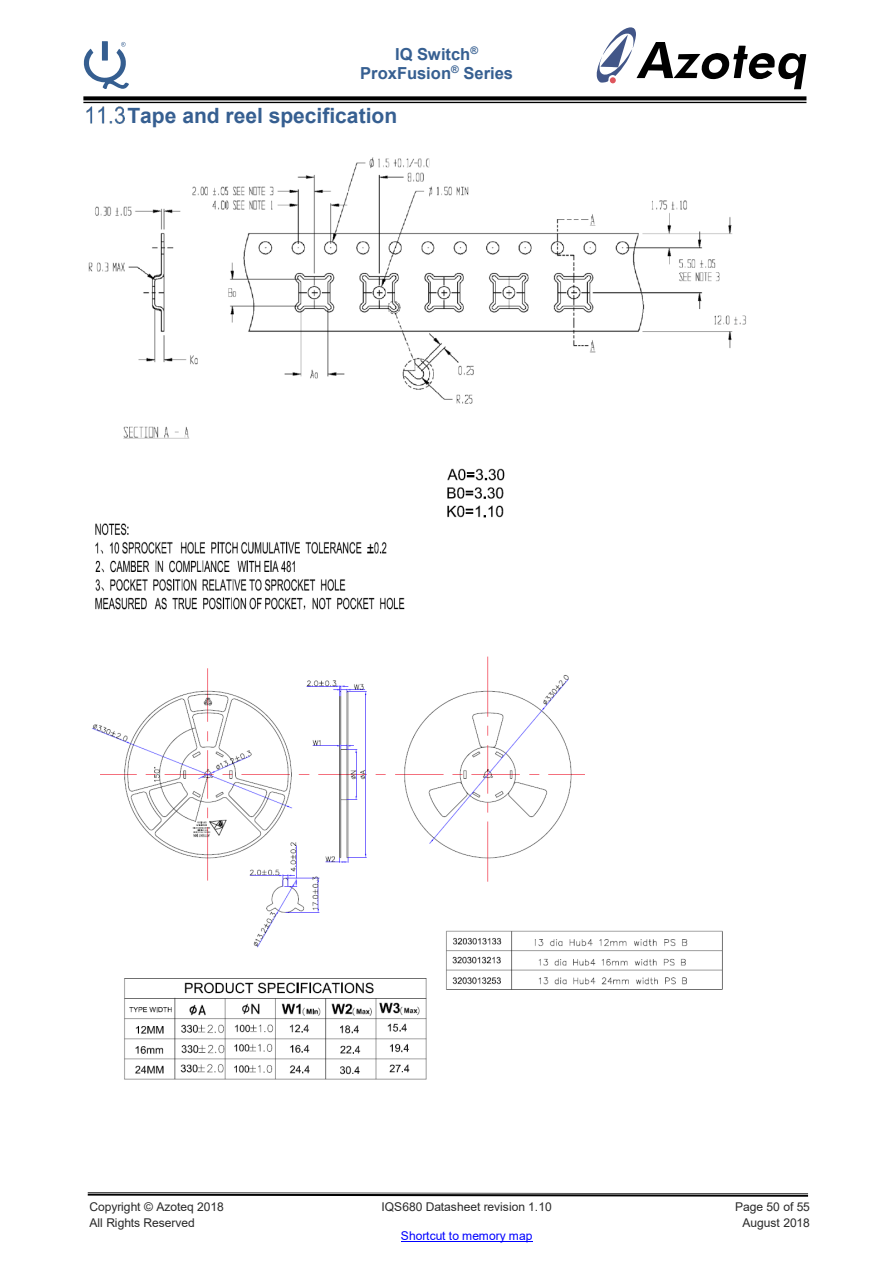
<style>
.page{position:relative;width:893px;height:1264px;background:#fff}
.page>*{position:absolute;margin:0;border:0;box-sizing:border-box;transform-origin:0 0}
.t1{font:700 21px "Arial";color:#365f91}
.t2{font:700 16.5px/19px "Arial";color:#365f91;text-align:center}
.t3{font:12px "Arial";letter-spacing:-.005em;color:#292929}
.t4{font:12px "Arial";color:#00f}
</style>
<div class="page">
<hr style="left:401px;top:1240px;width:131px;height:1px;background:#00f">
<svg style="left:596px;top:27px;width:210px;height:62px"></svg>
<svg style="left:84px;top:41px;width:45px;height:48px"></svg>
<svg style="left:83px;top:96px;width:723px;height:4px;background:#171717"></svg>
<hr style="left:83px;top:102px;width:723px;height:1px;background:#000">
<svg style="left:88px;top:1192px;width:720px;height:4px;background:#616161"></svg>
<img style="left:86px;top:107px;width:39px;height:16px">
<img style="left:88px;top:157px;width:658px;height:453px">
<img style="left:92px;top:656px;width:631px;height:424px">
<h2 class="t2" style="left:360px;top:44px;width:154px">IQ Switch<sup>®<br></sup>ProxFusion<sup>®</sup> Series</h2>
<h1 class="t1" style="left:127px;top:100px;width:271px">Tape and reel specification</h1>
<p class="t3" style="left:89px;top:1197px;width:136px">Copyright © Azoteq 2018</p>
<p class="t3" style="left:381px;top:1197px;width:172px">IQS680 Datasheet revision 1.10</p>
<p class="t3" style="left:735px;top:1197px;width:76px">Page 50 of 55</p>
<p class="t3" style="left:89px;top:1214px;width:107px">All Rights Reserved</p>
<p class="t4" style="left:401px;top:1226px;width:133px">Shortcut to memory map</p>
<p class="t3" style="left:742px;top:1214px;width:69px">August 2018</p>
</div>
